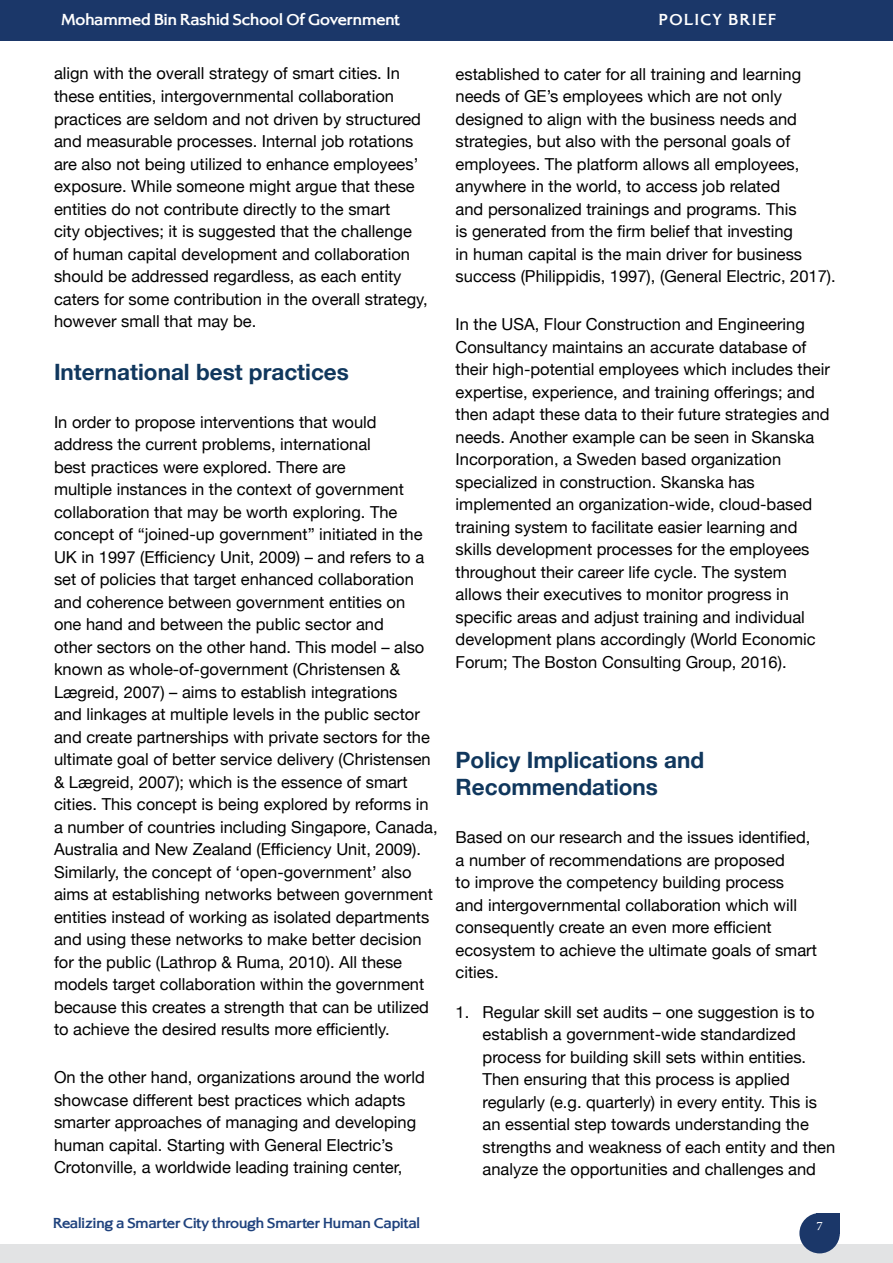
<style>
.page{position:relative;width:893px;height:1263px;background:#fff}
.page>*{position:absolute;margin:0;border:0;box-sizing:border-box;transform-origin:0 0}
.t1{font:700 22.5px/27px "Helvetica Neue";color:#10375d}
.t2{font:18px "Adobe Arabic";color:#fff}
.t3{font:16.5px/22.5px "Helvetica Neue";color:#000}
.t4{font:700 16.5px "Alexon";color:#fff}
.t5{font:700 16.5px "Alexon";letter-spacing:.1em;color:#fff}
.t6{font:700 15px "Alexon";color:#1f427d}
</style>
<div class="page">
<div style="left:816px;top:1213px;width:24px;height:20px;background:#1b3769"></div>
<div style="left:0;top:1244px;width:893px;height:19px;background:#e2e3e4"></div>
<div style="left:799px;top:1213px;width:41px;height:40px;background:#1b3769;border-radius:50%"></div>
<div style="left:0;top:0;width:893px;height:40px;background:#1b3769"></div>
<p class="t4" style="left:62px;top:9px;width:340px">Mohammed Bin Rashid School Of Government</p>
<p class="t5" style="left:659px;top:9px;width:119px">POLICY BRIEF</p>
<p class="t3" style="left:54px;top:63px;width:375px">align with the overall strategy of smart cities. In these entities, intergovernmental collaboration practices are seldom and not driven by structured and measurable processes. Internal job rotations are also not being utilized to enhance employees’ exposure. While someone might argue that these entities do not contribute directly to the smart<br>city objectives; it is suggested that the challenge of human capital development and collaboration should be addressed regardless, as each entity caters for some contribution in the overall strategy, however small that may be.</p>
<h1 class="t1" style="left:54px;top:359px;width:296px">International best practices</h1>
<p class="t3" style="left:54px;top:411px;width:385px">In order to propose interventions that would address the current problems, international<br>best practices were explored. There are<br>multiple instances in the context of government collaboration that may be worth exploring. The concept of “joined-up government” initiated in the UK in 1997 (Efficiency Unit, 2009) – and refers to a set of policies that target enhanced collaboration and coherence between government entities on<br>one hand and between the public sector and<br>other sectors on the other hand. This model – also known as whole-of-government (Christensen &amp; Lægreid, 2007) – aims to establish integrations<br>and linkages at multiple levels in the public sector and create partnerships with private sectors for the ultimate goal of better service delivery (Christensen &amp; Lægreid, 2007); which is the essence of smart cities. This concept is being explored by reforms in a number of countries including Singapore, Canada, Australia and New Zealand (Efficiency Unit, 2009).<br>Similarly, the concept of ‘open-government’ also aims at establishing networks between government entities instead of working as isolated departments and using these networks to make better decision for the public (Lathrop &amp; Ruma, 2010). All these models target collaboration within the government because this creates a strength that can be utilized to achieve the desired results more efficiently.</p>
<p class="t3" style="left:54px;top:1067px;width:372px">On the other hand, organizations around the world showcase different best practices which adapts smarter approaches of managing and developing human capital. Starting with General Electric’s Crotonville, a worldwide leading training center,</p>
<p class="t3" style="left:456px;top:64px;width:382px">established to cater for all training and learning needs of GE’s employees which are not only designed to align with the business needs and strategies, but also with the personal goals of employees. The platform allows all employees, anywhere in the world, to access job related<br>and personalized trainings and programs. This<br>is generated from the firm belief that investing<br>in human capital is the main driver for business success (Philippidis, 1997), (General Electric, 2017).</p>
<p class="t3" style="left:456px;top:314px;width:376px">In the USA, Flour Construction and Engineering Consultancy maintains an accurate database of their high-potential employees which includes their expertise, experience, and training offerings; and then adapt these data to their future strategies and needs. Another example can be seen in Skanska Incorporation, a Sweden based organization specialized in construction. Skanska has implemented an organization-wide, cloud-based training system to facilitate easier learning and skills development processes for the employees throughout their career life cycle. The system allows their executives to monitor progress in specific areas and adjust training and individual development plans accordingly (World Economic Forum; The Boston Consulting Group, 2016).</p>
<h1 class="t1" style="left:456px;top:747px;width:250px">Policy Implications and<br>Recommendations</h1>
<p class="t3" style="left:456px;top:827px;width:363px">Based on our research and the issues identified, a number of recommendations are proposed<br>to improve the competency building process<br>and intergovernmental collaboration which will consequently create an even more efficient ecosystem to achieve the ultimate goals of smart cities.</p>
<p class="t3" style="left:483px;top:1001px;width:354px;text-indent:-27px">1. Regular skill set audits – one suggestion is to establish a government-wide standardized process for building skill sets within entities.<br>Then ensuring that this process is applied regularly (e.g. quarterly) in every entity. This is an essential step towards understanding the strengths and weakness of each entity and then analyze the opportunities and challenges and</p>
<p class="t6" style="left:53px;top:1213px;width:368px">Realizing a Smarter City through Smarter Human Capital</p>
<p class="t2" style="left:816px;top:1213px;width:8px">7</p>
</div>
